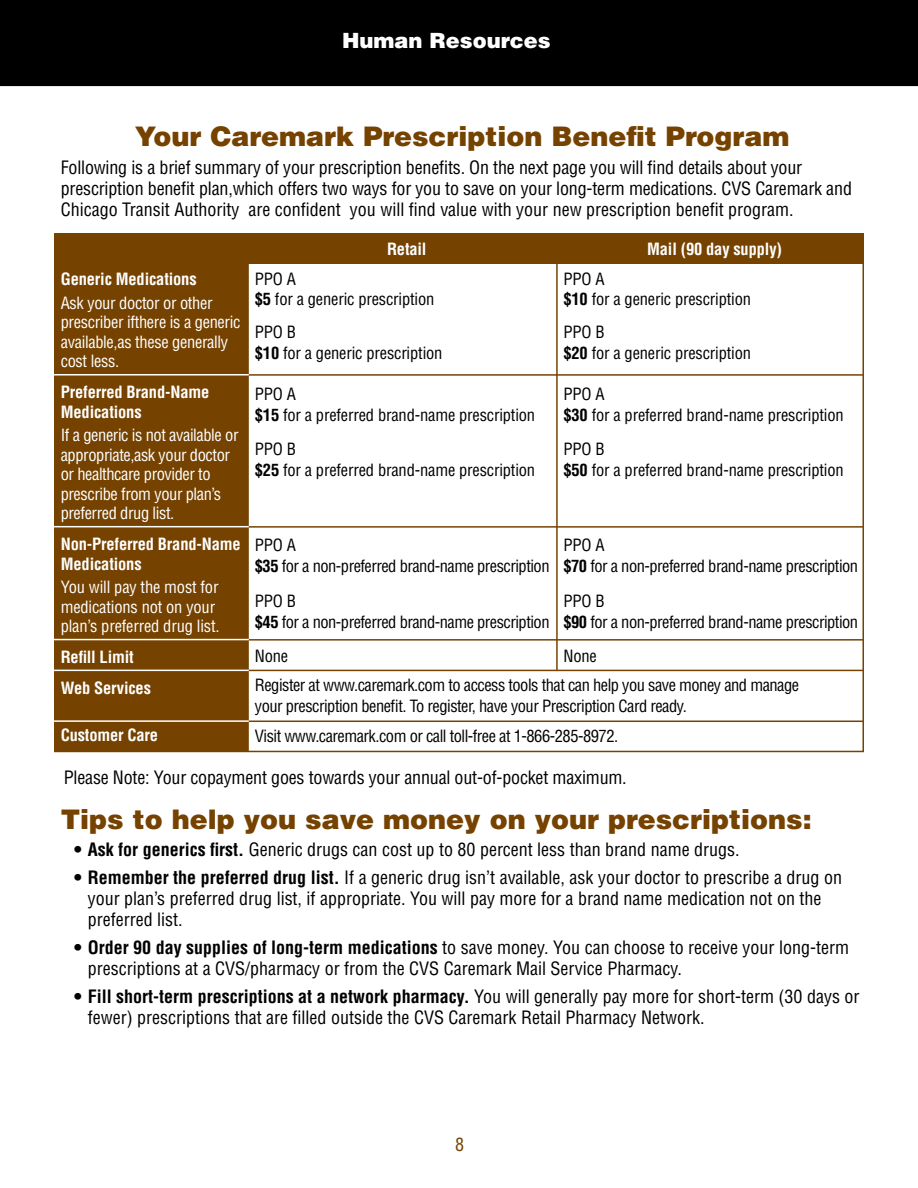
<style>
.page{position:relative;width:918px;height:1188px;background:#fff}
.page>*{position:absolute;margin:0;border:0;box-sizing:border-box;transform-origin:0 0}
.t1{font:900 27px "Helvetica";color:#754200}
.t2{font:900 21px "Helvetica";color:#fff}
.t3{font:condensed 18px/21px "Helvetica";color:#000}
.t4{font:condensed 18px "Helvetica";color:#754200}
.t5{font:condensed 16.5px/21px "Helvetica";letter-spacing:-.03em;color:#000}
.t6{font:condensed 16.5px/21px "Helvetica";letter-spacing:-.01em;color:#000}
.t7{font:condensed 16.5px/19.5px "Helvetica";letter-spacing:-.02em;color:#fff}
.t8{font:700 condensed 16.5px/19.5px "Helvetica";letter-spacing:-.01em;color:#fff}
.s1{font-weight:700}
</style>
<div class="page">
<div style="left:0;top:0;width:918px;height:86px;background:#000"></div>
<div style="left:55px;top:262px;width:193px;height:489px;background:#754200"></div>
<hr style="left:54px;top:374px;width:809px;height:2px;background:#754200">
<hr style="left:54px;top:526px;width:809px;height:2px;background:#754200">
<hr style="left:54px;top:639px;width:809px;height:2px;background:#754200">
<hr style="left:54px;top:670px;width:809px;height:1px;background:#754200">
<hr style="left:54px;top:721px;width:809px;height:1px;background:#754200">
<hr style="left:247px;top:261px;width:2px;height:490px;background:#754200">
<hr style="left:556px;top:261px;width:2px;height:409px;background:#754200">
<hr style="left:54px;top:374px;width:195px;height:2px;background:#fff">
<hr style="left:54px;top:526px;width:195px;height:1px;background:#fff">
<hr style="left:54px;top:639px;width:195px;height:1px;background:#fff">
<hr style="left:54px;top:670px;width:195px;height:1px;background:#fff">
<hr style="left:54px;top:720px;width:195px;height:2px;background:#fff">
<div style="left:54px;top:234px;width:810px;height:30px;background:#754200"></div>
<p class="t2" style="left:342px;top:26px;width:210px">Human Resources</p>
<h1 class="t1" style="left:135px;top:119px;width:656px">Your Caremark Prescription Benefit Program</h1>
<p class="t3" style="left:61px;top:157px;width:793px">Following is a brief summary of your prescription benefits. On the next page you will find details about your prescription benefit plan,which offers two ways for you to save on your long-term medications. CVS Caremark and<br>Chicago Transit Authority are confident you will find value with your new prescription benefit program.</p>
<p class="t8" style="left:61px;top:269px;width:137px">Generic Medications</p>
<p class="t7" style="left:61px;top:293px;width:181px">Ask your doctor or other prescriber ifthere is a generic available,as these generally cost less.</p>
<p class="t8" style="left:61px;top:382px;width:150px">Preferred Brand-Name<br>Medications</p>
<p class="t7" style="left:61px;top:425px;width:179px">If a generic is not available or appropriate,ask your doctor or healthcare provider to prescribe from your plan’s preferred drug list.</p>
<p class="t8" style="left:61px;top:534px;width:181px">Non-Preferred Brand-Name<br>Medications</p>
<p class="t7" style="left:61px;top:577px;width:160px">You will pay the most for medications not on your plan’s preferred drug list.</p>
<p class="t8" style="left:61px;top:642px;width:92px;line-height:30.6px">Refill Limit<br>Web Services</p>
<p class="t8" style="left:61px;top:725px;width:99px">Customer Care</p>
<p class="t8" style="left:387px;top:239px;width:41px">Retail</p>
<p class="t8" style="left:647px;top:239px;width:136px">Mail (90 day supply)</p>
<p class="t6" style="left:255px;top:269px;width:181px;line-height:19.5px">PPO A<br><span class="s1">$5</span> for a generic prescription</p>
<p class="t6" style="left:255px;top:321px;width:189px">PPO B<br><span class="s1">$10</span> for a generic prescription</p>
<p class="t6" style="left:255px;top:383px;width:282px">PPO A<br><span class="s1">$15</span> for a preferred brand-name prescription</p>
<p class="t6" style="left:255px;top:439px;width:282px">PPO B<br><span class="s1">$25</span> for a preferred brand-name prescription</p>
<p class="t6" style="left:563px;top:269px;width:189px;line-height:19.5px">PPO A<br><span class="s1">$10</span> for a generic prescription</p>
<p class="t6" style="left:563px;top:321px;width:189px">PPO B<br><span class="s1">$20</span> for a generic prescription</p>
<p class="t6" style="left:563px;top:383px;width:282px">PPO A<br><span class="s1">$30</span> for a preferred brand-name prescription</p>
<p class="t6" style="left:563px;top:439px;width:282px">PPO B<br><span class="s1">$50</span> for a preferred brand-name prescription</p>
<p class="t5" style="left:255px;top:535px;width:296px">PPO A<br><span class="s1">$35</span> for a non-preferred brand-name prescription</p>
<p class="t5" style="left:255px;top:590px;width:296px">PPO B<br><span class="s1">$45</span> for a non-preferred brand-name prescription</p>
<p class="t5" style="left:255px;top:646px;width:35px">None</p>
<p class="t5" style="left:563px;top:535px;width:296px">PPO A<br><span class="s1">$70</span> for a non-preferred brand-name prescription</p>
<p class="t5" style="left:563px;top:590px;width:296px">PPO B<br><span class="s1">$90</span> for a non-preferred brand-name prescription</p>
<p class="t5" style="left:563px;top:646px;width:35px">None</p>
<p class="t5" style="left:255px;top:674px;width:546px">Register at www.caremark.com to access tools that can help you save money and manage your prescription benefit. To register, have your Prescription Card ready.</p>
<p class="t5" style="left:255px;top:725px;width:365px">Visit www.caremark.com or call toll-free at 1-866-285-8972.</p>
<p class="t3" style="left:64px;top:767px;width:565px">Please Note: Your copayment goes towards your annual out-of-pocket maximum.</p>
<h1 class="t1" style="left:61px;top:801px;width:752px">Tips to help you save money on your prescriptions:</h1>
<p class="t3" style="left:74px;top:839px;width:667px"><span class="s1">• Ask for generics first.</span> Generic drugs can cost up to 80 percent less than brand name drugs.</p>
<p class="t3" style="left:88px;top:867px;width:756px;text-indent:-14px"><span class="s1">• Remember the preferred drug list.</span> If a generic drug isn’t available, ask your doctor to prescribe a drug on your plan’s preferred drug list, if appropriate. You will pay more for a brand name medication not on the preferred list.</p>
<p class="t3" style="left:88px;top:937px;width:763px;text-indent:-14px"><span class="s1">• Order 90 day supplies of long-term medications</span> to save money. You can choose to receive your long-term prescriptions at a CVS/pharmacy or from the CVS Caremark Mail Service Pharmacy.</p>
<p class="t3" style="left:88px;top:985px;width:773px;text-indent:-14px"><span class="s1">• Fill short-term prescriptions at a network pharmacy.</span> You will generally pay more for short-term (30 days or fewer) prescriptions that are filled outside the CVS Caremark Retail Pharmacy Network.</p>
<p class="t4" style="left:455px;top:1134px;width:10px">8</p>
</div>
